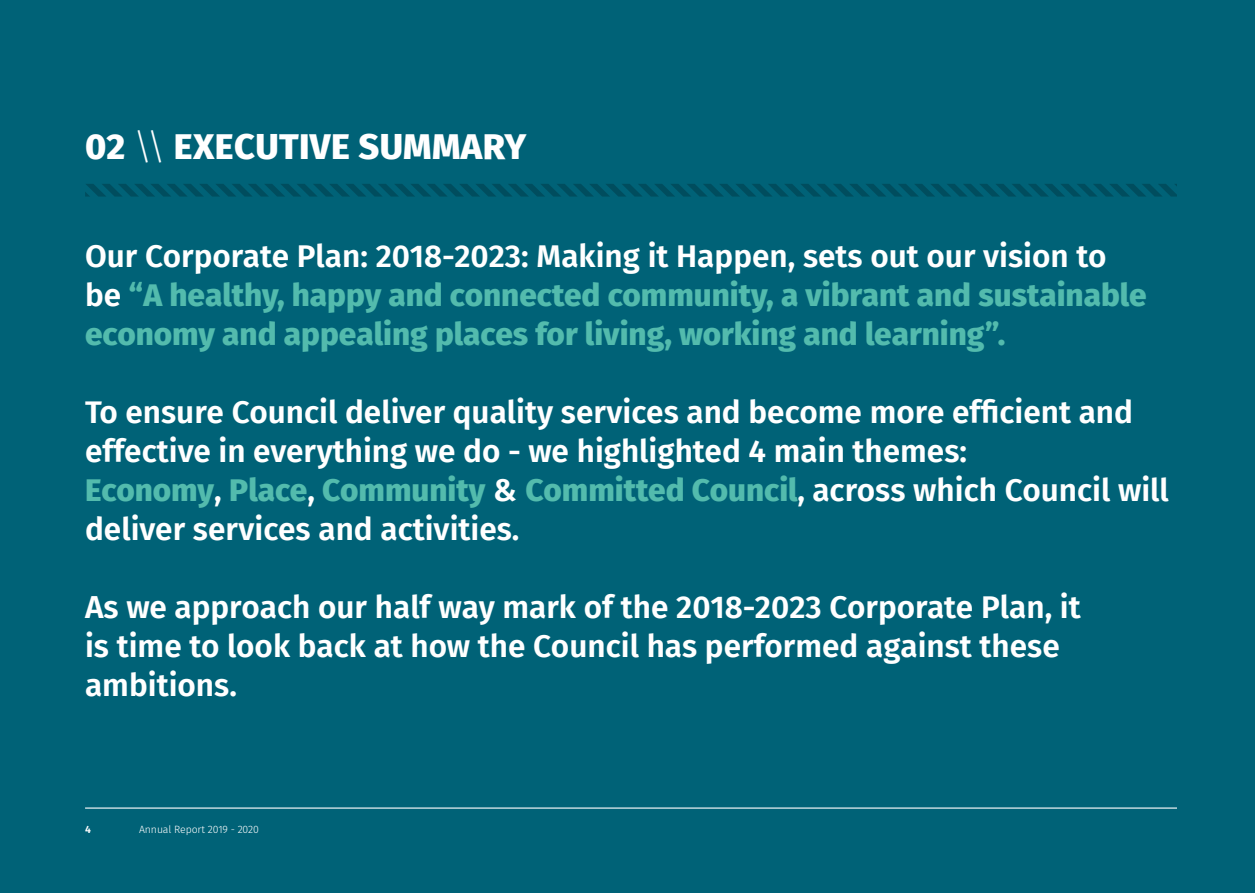
<style>
.page{position:relative;width:1255px;height:893px;background:#fff}
.page>*{position:absolute;margin:0;border:0;box-sizing:border-box;transform-origin:0 0}
.t1{font:800 36px "Fira Sans";letter-spacing:.01em;color:#fff}
.t2{font:600 31.5px/39px "Fira Sans";color:#fff}
.t3{font:800 31.5px/39px "Fira Sans";color:#53bbad}
.t4{font:300 10.5px "Fira Sans";letter-spacing:-.01em;color:#fff}
.t5{font:600 10.5px "Fira Sans";color:#fff}
.s1{font-weight:300}
.s2{font-weight:600;color:#fff}
.s3{font-weight:800;color:#53bbad}
</style>
<div class="page">
<div style="left:0;top:0;width:1254px;height:893px;background:#006277"></div>
<svg style="left:85px;top:184px;width:1091px;height:13px"></svg>
<hr style="left:85px;top:807px;width:1091px;height:2px;background:#fff">
<h1 class="t1" style="left:85px;top:115px;width:442px">02 <span class="s1">\\</span> EXECUTIVE SUMMARY</h1>
<p class="t3" style="left:85px;top:234px;width:1062px"><span class="s2">Our Corporate Plan: 2018-2023: Making it Happen, sets out our vision to be</span> “A healthy, happy and connected community, a vibrant and sustainable economy and appealing places for living, working and learning”.</p>
<p class="t2" style="left:85px;top:391px;width:1049px">To ensure Council deliver quality services and become more efficient and</p>
<p class="t2" style="left:85px;top:430px;width:1085px">effective in everything we do - we highlighted 4 main themes:<br><span class="s3">Economy</span>, <span class="s3">Place</span>, <span class="s3">Community</span> &amp; <span class="s3">Committed Council</span>, across which Council will deliver services and activities.</p>
<h1 class="t2" style="left:85px;top:586px;width:997px">As we approach our half way mark of the 2018-2023 Corporate Plan, it is time to look back at how the Council has performed against these ambitions.</h1>
<p class="t5" style="left:85px;top:820px;width:7px">4</p>
<p class="t4" style="left:139px;top:821px;width:121px">Annual Report 2019 - 2020</p>
</div>
